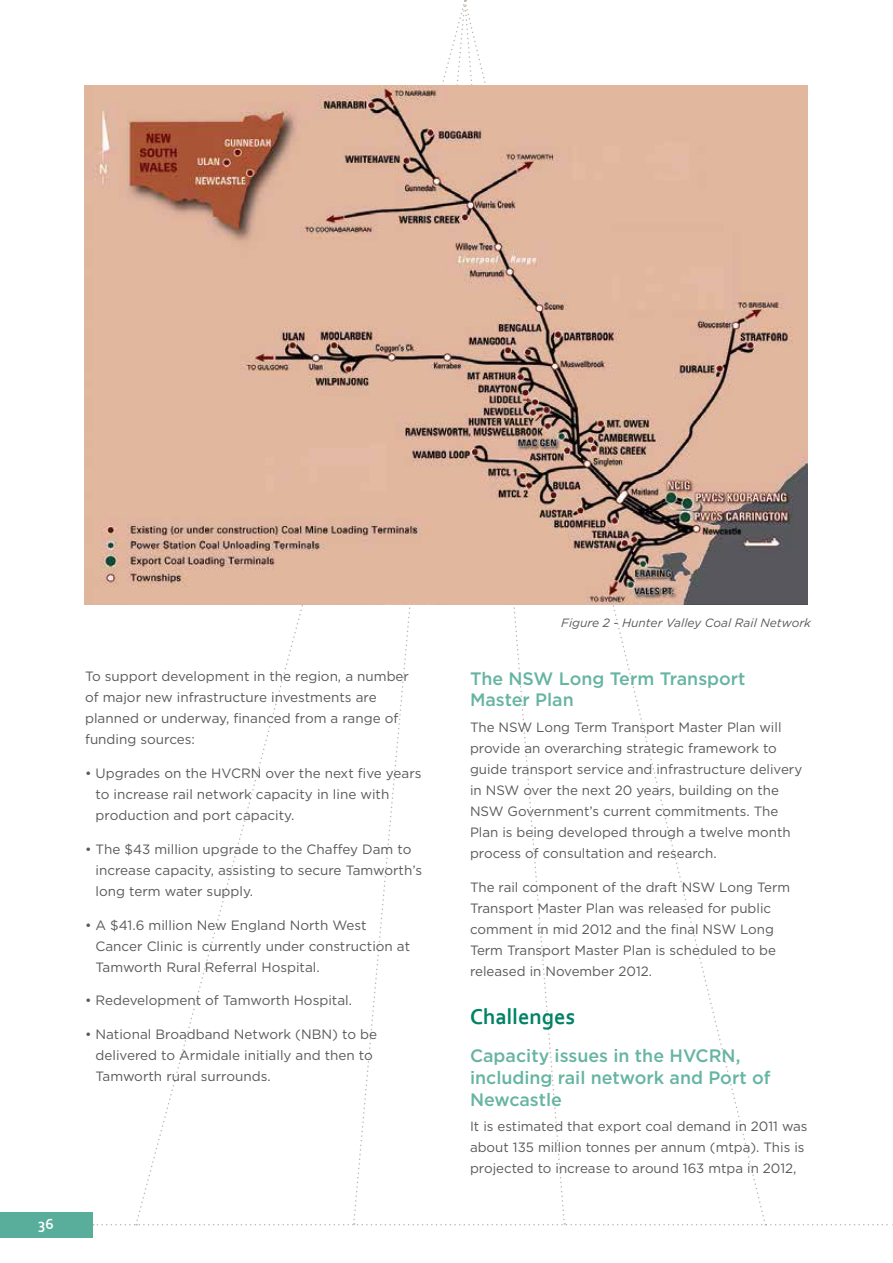
<style>
.page{position:relative;width:893px;height:1263px;background:#fff}
.page>*{position:absolute;margin:0;border:0;box-sizing:border-box;transform-origin:0 0}
.t1{font:700 22.5px "Corbel";color:#008265}
.t2{font:500 18px/21.6px "Gotham";color:#66b4a2}
.t3{font:700 15.15px "Corbel";color:#fff}
.t4{font:13.5px/21px "Gotham";color:#58595b}
.t5{font:italic 12px "Gotham";color:#58595b}
</style>
<div class="page">
<svg style="left:352px;top:8px;width:111px;height:1212px"></svg>
<svg style="left:464px;top:1px;width:302px;height:1220px"></svg>
<svg style="left:93px;top:1223px;width:800px;height:2px"></svg>
<div style="left:0;top:1212px;width:92px;height:26px;background:#59ae9b"></div>
<img style="left:85px;top:86px;width:723px;height:518px">
<p class="t4" style="left:85px;top:666px;width:326px">To support development in the region, a number of major new infrastructure investments are planned or underway, financed from a range of funding sources:</p>
<p class="t4" style="left:96px;top:762px;width:327px;text-indent:-11px">• Upgrades on the HVCRN over the next five years to increase rail network capacity in line with production and port capacity.</p>
<p class="t4" style="left:96px;top:838px;width:328px;text-indent:-11px">• The $43 million upgrade to the Chaffey Dam to increase capacity, assisting to secure Tamworth’s long term water supply.</p>
<p class="t4" style="left:96px;top:914px;width:316px;text-indent:-11px">• A $41.6 million New England North West<br>Cancer Clinic is currently under construction at<br>Tamworth Rural Referral Hospital.</p>
<p class="t4" style="left:85px;top:990px;width:268px">• Redevelopment of Tamworth Hospital.</p>
<p class="t4" style="left:96px;top:1023px;width:283px;text-indent:-11px">• National Broadband Network (NBN) to be delivered to Armidale initially and then to<br>Tamworth rural surrounds.</p>
<p class="t3" style="left:38px;top:1215px;width:17px">36</p>
<p class="t5" style="left:561px;top:615px;width:251px">Figure 2 - Hunter Valley Coal Rail Network</p>
<h2 class="t2" style="left:470px;top:667px;width:277px">The NSW Long Term Transport<br>Master Plan</h2>
<p class="t4" style="left:470px;top:716px;width:334px">The NSW Long Term Transport Master Plan will provide an overarching strategic framework to guide transport service and infrastructure delivery in NSW over the next 20 years, building on the NSW Government’s current commitments. The Plan is being developed through a twelve month process of consultation and research.</p>
<p class="t4" style="left:470px;top:876px;width:322px">The rail component of the draft NSW Long Term Transport Master Plan was released for public comment in mid 2012 and the final NSW Long Term Transport Master Plan is scheduled to be released in November 2012.</p>
<h1 class="t1" style="left:470px;top:1002px;width:107px">Challenges</h1>
<h2 class="t2" style="left:470px;top:1045px;width:302px">Capacity issues in the HVCRN, including rail network and Port of<br>Newcastle</h2>
<p class="t4" style="left:470px;top:1115px;width:339px">It is estimated that export coal demand in 2011 was about 135 million tonnes per annum (mtpa). This is projected to increase to around 163 mtpa in 2012,</p>
</div>
